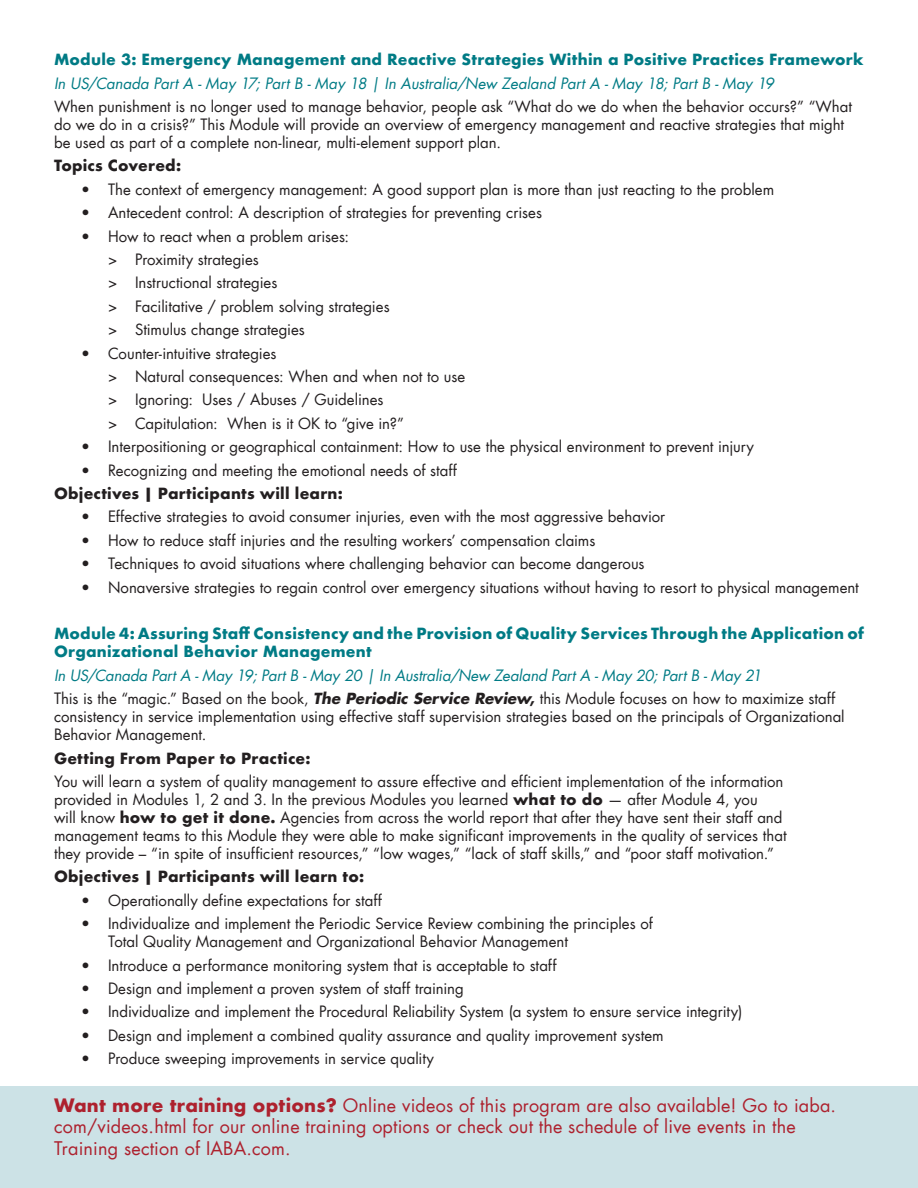
<style>
.page{position:relative;width:918px;height:1188px;background:#fff}
.page>*{position:absolute;margin:0;border:0;box-sizing:border-box;transform-origin:0 0}
.t1{font:18px/21.6px "Futura";letter-spacing:.01em;color:#ad212e}
.t2{font:15px/18px "Futura";color:#231f20}
.t3{font:700 15px/18px "Futura";letter-spacing:.015em;color:#007b85}
.t4{font:italic 15px "Futura";letter-spacing:-.005em;color:#007b85}
.t5{font:700 15px "Futura";letter-spacing:.015em;color:#231f20}
.s1{font-weight:700;font-style:italic}
.s2{font-weight:700}
</style>
<div class="page">
<div style="left:0;top:1086px;width:918px;height:102px;background:#cce2e6"></div>
<p class="t3" style="left:54px;top:50px;width:811px">Module 3: Emergency Management and Reactive Strategies Within a Positive Practices Framework</p>
<p class="t4" style="left:54px;top:73px;width:722px">In US/Canada Part A - May 17; Part B - May 18 | In Australia/New Zealand Part A - May 18; Part B - May 19</p>
<p class="t2" style="left:54px;top:98px;width:800px">When punishment is no longer used to manage behavior, people ask “What do we do when the behavior occurs?” “What do we do in a crisis?” This Module will provide an overview of emergency management and reactive strategies that might be used as part of a complete non-linear, multi-element support plan.</p>
<p class="t5" style="left:54px;top:155px;width:129px">Topics Covered:</p>
<p class="t2" style="left:81px;top:180px;width:695px">• The context of emergency management: A good support plan is more than just reacting to the problem</p>
<p class="t2" style="left:81px;top:204px;width:463px">• Antecedent control: A description of strategies for preventing crises</p>
<p class="t2" style="left:81px;top:227px;width:270px">• How to react when a problem arises:</p>
<p class="t2" style="left:108px;top:251px;width:152px">&gt; Proximity strategies</p>
<p class="t2" style="left:108px;top:274px;width:171px">&gt; Instructional strategies</p>
<p class="t2" style="left:108px;top:297px;width:283px">&gt; Facilitative / problem solving strategies</p>
<p class="t2" style="left:108px;top:321px;width:198px">&gt; Stimulus change strategies</p>
<p class="t2" style="left:81px;top:344px;width:197px">• Counter-intuitive strategies</p>
<p class="t2" style="left:108px;top:368px;width:359px">&gt; Natural consequences: When and when not to use</p>
<p class="t2" style="left:108px;top:391px;width:277px">&gt; Ignoring: Uses / Abuses / Guidelines</p>
<p class="t2" style="left:108px;top:414px;width:298px">&gt; Capitulation: When is it OK to “give in?”</p>
<p class="t2" style="left:81px;top:438px;width:674px">• Interpositioning or geographical containment: How to use the physical environment to prevent injury</p>
<p class="t2" style="left:81px;top:461px;width:378px">• Recognizing and meeting the emotional needs of staff</p>
<p class="t5" style="left:54px;top:482px;width:290px">Objectives | Participants will learn:</p>
<p class="t2" style="left:81px;top:508px;width:586px">• Effective strategies to avoid consumer injuries, even with the most aggressive behavior</p>
<p class="t2" style="left:81px;top:531px;width:516px">• How to reduce staff injuries and the resulting workers’ compensation claims</p>
<p class="t2" style="left:81px;top:555px;width:565px">• Techniques to avoid situations where challenging behavior can become dangerous</p>
<p class="t2" style="left:81px;top:578px;width:779px">• Nonaversive strategies to regain control over emergency situations without having to resort to physical management</p>
<p class="t3" style="left:54px;top:625px;width:812px">Module 4: Assuring Staff Consistency and the Provision of Quality Services Through the Application of<br>Organizational Behavior Management</p>
<p class="t4" style="left:54px;top:666px;width:709px">In US/Canada Part A - May 19; Part B - May 20 | In Australia/New Zealand Part A - May 20; Part B - May 21</p>
<p class="t2" style="left:54px;top:690px;width:792px">This is the “magic.” Based on the book, <span class="s1">The Periodic Service Review</span><span class="s2">,</span> this Module focuses on how to maximize staff consistency in service implementation using effective staff supervision strategies based on the principals of Organizational<br>Behavior Management.</p>
<p class="t5" style="left:54px;top:747px;width:258px">Getting From Paper to Practice:</p>
<p class="t2" style="left:54px;top:773px;width:734px">You will learn a system of quality management to assure effective and efficient implementation of the information provided in Modules 1, 2 and 3. In the previous Modules you learned <span class="s2">what to do</span> — after Module 4, you<br>will know <span class="s2">how to get it done.</span> Agencies from across the world report that after they have sent their staff and management teams to this Module they were able to make significant improvements in the quality of services that they provide – “in spite of insufficient resources,” “low wages,” “lack of staff skills,” and “poor staff motivation.”</p>
<p class="t5" style="left:54px;top:866px;width:312px">Objectives | Participants will learn to:</p>
<p class="t2" style="left:81px;top:891px;width:303px">• Operationally define expectations for staff</p>
<p class="t2" style="left:108px;top:915px;width:546px;text-indent:-27px">• Individualize and implement the Periodic Service Review combining the principles of<br>Total Quality Management and Organizational Behavior Management</p>
<p class="t2" style="left:81px;top:956px;width:477px">• Introduce a performance monitoring system that is acceptable to staff</p>
<p class="t2" style="left:81px;top:980px;width:384px">• Design and implement a proven system of staff training</p>
<p class="t2" style="left:81px;top:1003px;width:663px">• Individualize and implement the Procedural Reliability System (a system to ensure service integrity)</p>
<p class="t2" style="left:81px;top:1026px;width:584px">• Design and implement a combined quality assurance and quality improvement system</p>
<p class="t2" style="left:81px;top:1050px;width:355px">• Produce sweeping improvements in service quality</p>
<p class="t1" style="left:54px;top:1094px;width:784px"><span class="s2">Want more training options?</span> Online videos of this program are also available! Go to iaba. com/videos.html for our online training options or check out the schedule of live events in the<br>Training section of IABA.com.</p>
</div>
